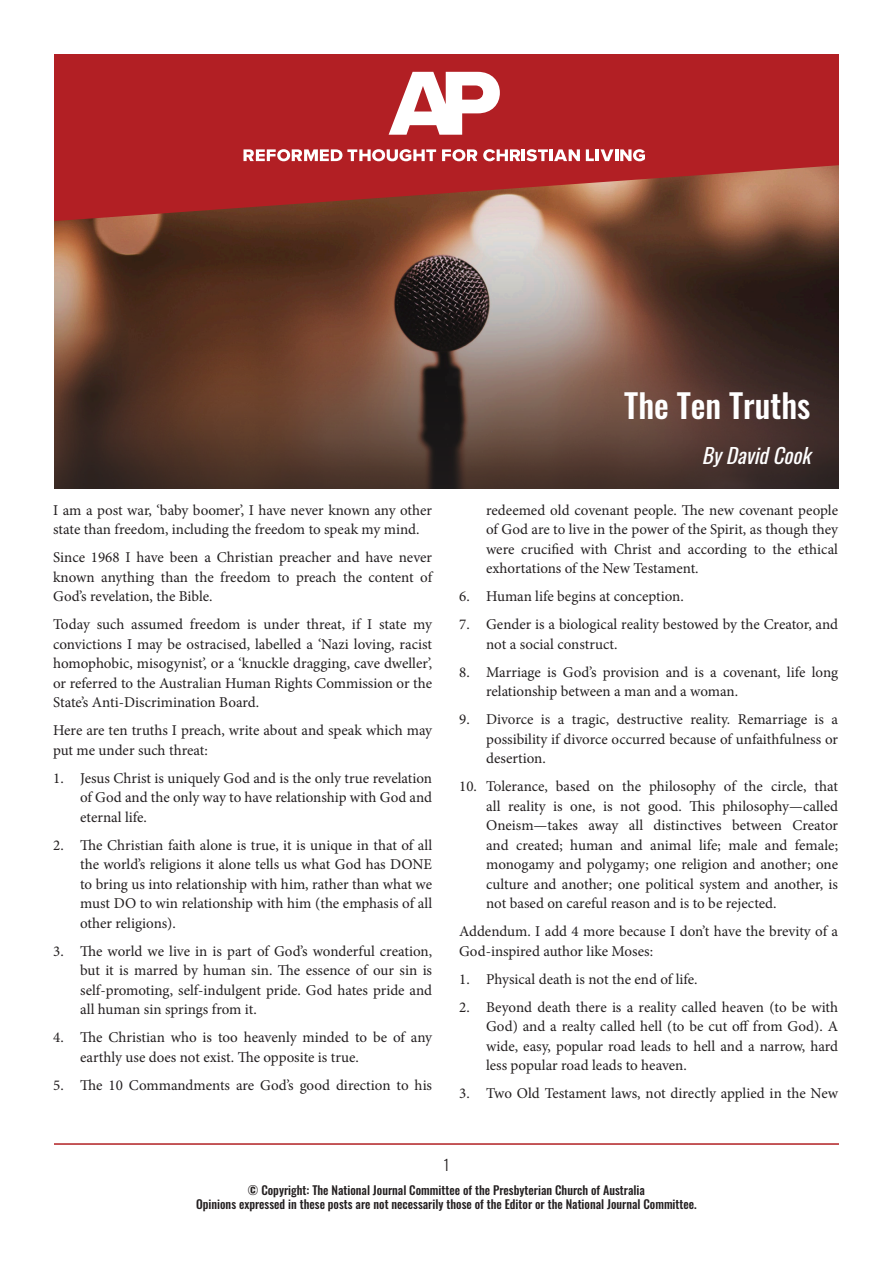
<style>
.page{position:relative;width:893px;height:1263px;background:#fff}
.page>*{position:absolute;margin:0;border:0;box-sizing:border-box;transform-origin:0 0}
.t1{font:500 33px "Oswald";color:#fff}
.t2{font:italic 21px "Oswald";color:#fff}
.t3{font:15px/19.5px "Minion Pro";letter-spacing:-.005em;color:#231f20;text-align:justify}
.t4{font:300 15px "Oswald";color:#231f20}
.t5{font:500 12px "Oswald";color:#231f20}
</style>
<div class="page">
<img style="left:54px;top:221px;width:785px;height:267px">
<svg style="left:54px;top:54px;width:785px;height:167px;background:#ad2c2b"></svg>
<svg style="left:389px;top:72px;width:111px;height:63px"></svg>
<svg style="left:243px;top:149px;width:193px;height:12px"></svg>
<svg style="left:442px;top:149px;width:35px;height:12px"></svg>
<svg style="left:483px;top:149px;width:97px;height:12px"></svg>
<svg style="left:586px;top:149px;width:59px;height:12px"></svg>
<hr style="left:54px;top:1143px;width:785px;height:2px;background:#b12023">
<p class="t3" style="left:53px;top:500px;width:381px">I am a post war, ‘baby boomer’, I have never known any other state than freedom, including the freedom to speak my mind.</p>
<p class="t3" style="left:53px;top:548px;width:381px">Since 1968 I have been a Christian preacher and have never known anything than the freedom to preach the content of God’s revelation, the Bible.</p>
<p class="t3" style="left:53px;top:615px;width:380px">Today such assumed freedom is under threat, if I state my convictions I may be ostracised, labelled a ‘Nazi loving, racist homophobic, misogynist’, or a ‘knuckle dragging, cave dweller’, or referred to the Australian Human Rights Commission or the State’s Anti-Discrimination Board.</p>
<p class="t3" style="left:53px;top:721px;width:381px">Here are ten truths I preach, write about and speak which may put me under such threat:</p>
<p class="t3" style="left:80px;top:768px;width:353px;text-indent:-27px">1. Jesus Christ is uniquely God and is the only true revelation of God and the only way to have relationship with God and eternal life.</p>
<p class="t3" style="left:80px;top:835px;width:353px;text-indent:-27px">2. The Christian faith alone is true, it is unique in that of all the world’s religions it alone tells us what God has DONE to bring us into relationship with him, rather than what we must DO to win relationship with him (the emphasis of all other religions).</p>
<p class="t3" style="left:80px;top:941px;width:354px;text-indent:-27px">3. The world we live in is part of God’s wonderful creation, but it is marred by human sin. The essence of our sin is self-promoting, self-indulgent pride. God hates pride and all human sin springs from it.</p>
<p class="t3" style="left:80px;top:1028px;width:353px;text-indent:-27px">4. The Christian who is too heavenly minded to be of any earthly use does not exist. The opposite is true.</p>
<p class="t3" style="left:53px;top:1075px;width:380px">5. The 10 Commandments are God’s good direction to his</p>
<p class="t1" style="left:624px;top:388px;width:188px">The Ten Truths</p>
<p class="t2" style="left:702px;top:436px;width:117px">ByDavidCook</p>
<p class="t3" style="left:486px;top:500px;width:353px">redeemed old covenant people. The new covenant people of God are to live in the power of the Spirit, as though they were crucified with Christ and according to the ethical exhortations of the New Testament.</p>
<p class="t3" style="left:459px;top:587px;width:226px">6. Human life begins at conception.</p>
<p class="t3" style="left:486px;top:615px;width:353px;text-indent:-27px">7. Gender is a biological reality bestowed by the Creator, and not a social construct.</p>
<p class="t3" style="left:486px;top:662px;width:353px;text-indent:-27px">8. Marriage is God’s provision and is a covenant, life long relationship between a man and a woman.</p>
<p class="t3" style="left:486px;top:710px;width:353px;text-indent:-27px">9. Divorce is a tragic, destructive reality. Remarriage is a possibility if divorce occurred because of unfaithfulness or desertion.</p>
<p class="t3" style="left:486px;top:777px;width:353px;text-indent:-27px">10. Tolerance, based on the philosophy of the circle, that all reality is one, is not good. This philosophy—called Oneism—takes away all distinctives between Creator and created; human and animal life; male and female; monogamy and polygamy; one religion and another; one culture and another; one political system and another, is not based on careful reason and is to be rejected.</p>
<p class="t3" style="left:459px;top:922px;width:380px">Addendum. I add 4 more because I don’t have the brevity of a<br>God-inspired author like Moses:</p>
<p class="t3" style="left:459px;top:969px;width:240px">1. Physical death is not the end of life.</p>
<p class="t3" style="left:486px;top:997px;width:354px;text-indent:-27px">2. Beyond death there is a reality called heaven (to be with God) and a realty called hell (to be cut off from God). A wide, easy, popular road leads to hell and a narrow, hard less popular road leads to heaven.</p>
<p class="t3" style="left:459px;top:1084px;width:380px">3. Two Old Testament laws, not directly applied in the New</p>
<p class="t4" style="left:444px;top:1152px;width:7px">1</p>
<p class="t5" style="left:248px;top:1183px;width:398px">© Copyright: The National Journal Committee of the Presbyterian Church of Australia</p>
<p class="t5" style="left:196px;top:1198px;width:502px">Opinions expressed in these posts are not necessarily those of the Editor or the National Journal Committee.</p>
</div>
